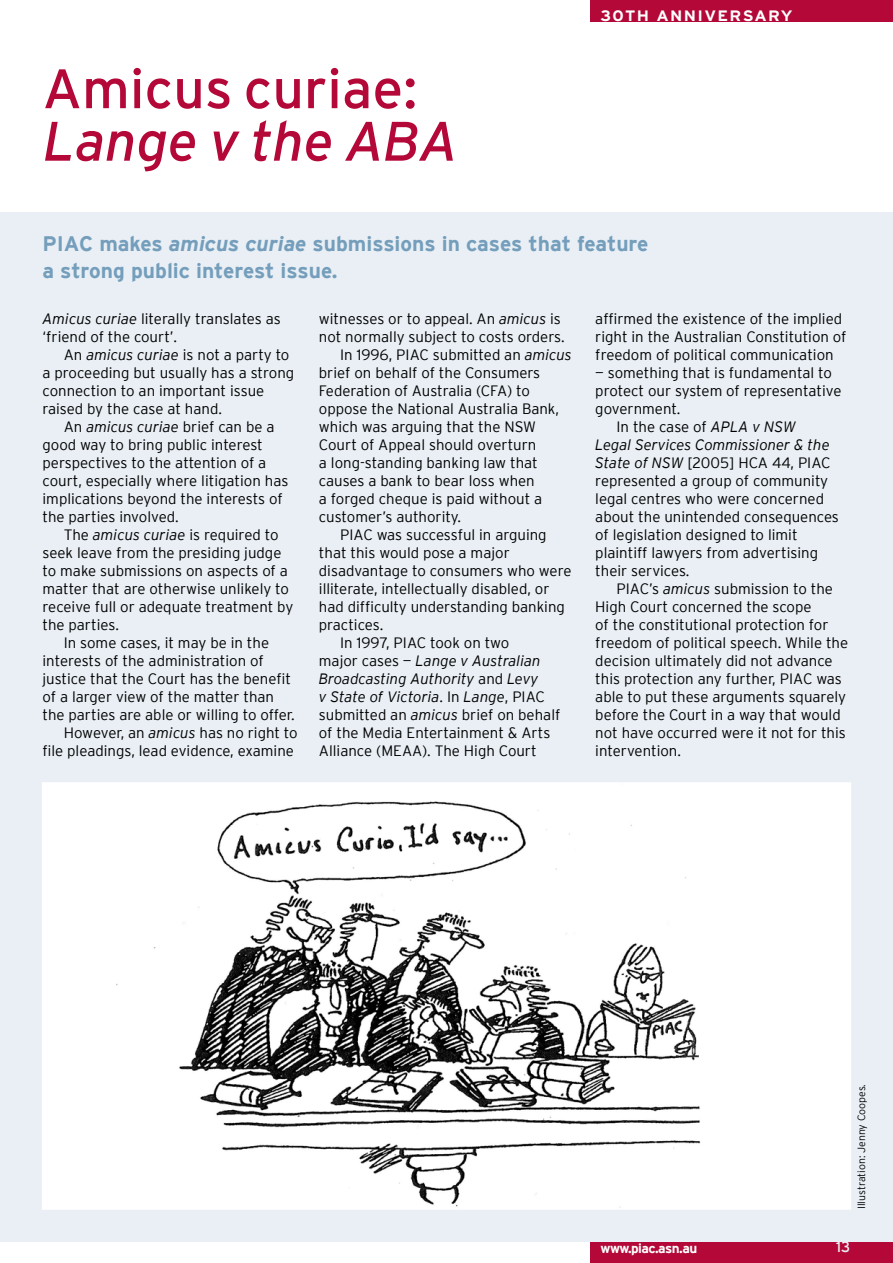
<style>
.page{position:relative;width:893px;height:1263px;background:#fff}
.page>*{position:absolute;margin:0;border:0;box-sizing:border-box;transform-origin:0 0}
.t1{font:55.5px "Interstate";color:#b30838}
.t2{font:italic 55.5px "Interstate";color:#b30838}
.t3{font:700 21px/27px "Interstate";color:#749ebb}
.t4{font:300 15px/18px "Interstate";color:#000}
.t5{font:italic 300 15px "Interstate";color:#000}
.t6{font:700 15px "Interstate";letter-spacing:.08em;color:#fff;scale:1.1 1}
.t7{font:15px "Interstate";color:#e9eff5}
.t8{font:700 13.5px "Interstate";letter-spacing:-.04em;color:#fff}
.t9{font:300 10.5px "Interstate";color:#000}
.s1{font-style:italic}
.s2{font-style:normal}
</style>
<div class="page">
<div style="left:590px;top:0;width:303px;height:21px;background:#b30838"></div>
<div style="left:590px;top:1242px;width:303px;height:21px;background:#b30838"></div>
<div style="left:0;top:213px;width:893px;height:1029px;background:#e9eff5"></div>
<div style="left:43px;top:783px;width:807px;height:426px;background:#fff"></div>
<img style="left:116px;top:801px;width:584px;height:406px">
<div style="left:42px;top:782px;width:809px;height:428px;border:2px solid #fff"></div>
<h1 class="t1" style="left:43px;top:58px;width:376px">Amicus curiae:</h1>
<h1 class="t2" style="left:43px;top:110px;width:417px">Lange v the ABA</h1>
<p class="t6" style="left:601px;top:8px;width:176px">30TH ANNIVERSARY</p>
<h2 class="t3" style="left:43px;top:230px;width:607px">PIAC makes <span class="s1">amicus curiae</span> submissions in cases that feature a strong public interest issue.</h2>
<p class="t4" style="left:43px;top:310px;width:240px"><span class="s1">Amicus curiae</span> literally translates as ‘friend of the court’.</p>
<p class="t4" style="left:43px;top:346px;width:253px;text-indent:21px">An <span class="s1">amicus curiae</span> is not a party to a proceeding but usually has a strong connection to an important issue raised by the case at hand.</p>
<p class="t4" style="left:43px;top:418px;width:247px;text-indent:21px">An <span class="s1">amicus curiae</span> brief can be a good way to bring public interest perspectives to the attention of a court, especially where litigation has implications beyond the interests of the parties involved.</p>
<p class="t4" style="left:64px;top:526px;width:216px">The <span class="s1">amicus curiae</span> is required to</p>
<p class="t4" style="left:43px;top:544px;width:240px">seek leave from the presiding judge</p>
<p class="t4" style="left:43px;top:562px;width:247px">to make submissions on aspects of a</p>
<p class="t4" style="left:43px;top:580px;width:248px">matter that are otherwise unlikely to</p>
<p class="t4" style="left:43px;top:598px;width:252px">receive full or adequate treatment by</p>
<p class="t4" style="left:43px;top:616px;width:78px">the parties.</p>
<p class="t4" style="left:64px;top:634px;width:207px">In some cases, it may be in the</p>
<p class="t4" style="left:43px;top:652px;width:223px">interests of the administration of</p>
<p class="t4" style="left:43px;top:670px;width:250px">justice that the Court has the benefit</p>
<p class="t4" style="left:43px;top:688px;width:233px">of a larger view of the matter than</p>
<p class="t4" style="left:43px;top:706px;width:254px">the parties are able or willing to offer.</p>
<p class="t4" style="left:64px;top:724px;width:235px">However, an <span class="s1">amicus</span> has no right to</p>
<p class="t4" style="left:43px;top:742px;width:253px">file pleadings, lead evidence, examine</p>
<p class="t4" style="left:319px;top:310px;width:244px">witnesses or to appeal. An <span class="s1">amicus</span> is</p>
<p class="t4" style="left:319px;top:328px;width:247px">not normally subject to costs orders.</p>
<p class="t4" style="left:340px;top:346px;width:233px">In 1996, PIAC submitted an <span class="s1">amicus</span></p>
<p class="t4" style="left:319px;top:364px;width:223px">brief on behalf of the Consumers</p>
<p class="t4" style="left:319px;top:382px;width:213px">Federation of Australia (CFA) to</p>
<p class="t4" style="left:319px;top:400px;width:242px">oppose the National Australia Bank,</p>
<p class="t4" style="left:319px;top:418px;width:219px">which was arguing that the NSW</p>
<p class="t4" style="left:319px;top:436px;width:219px">Court of Appeal should overturn</p>
<p class="t4" style="left:319px;top:454px;width:220px">a long-standing banking law that</p>
<p class="t4" style="left:319px;top:472px;width:217px">causes a bank to bear loss when</p>
<p class="t4" style="left:319px;top:490px;width:225px">a forged cheque is paid without a</p>
<p class="t4" style="left:319px;top:508px;width:144px">customer’s authority.</p>
<p class="t4" style="left:340px;top:526px;width:208px">PIAC was successful in arguing</p>
<p class="t4" style="left:319px;top:544px;width:192px">that this would pose a major</p>
<p class="t4" style="left:319px;top:562px;width:254px">disadvantage to consumers who were</p>
<p class="t4" style="left:319px;top:580px;width:232px">illiterate, intellectually disabled, or</p>
<p class="t4" style="left:319px;top:598px;width:247px">had difficulty understanding banking</p>
<p class="t4" style="left:319px;top:616px;width:66px">practices.</p>
<p class="t4" style="left:340px;top:634px;width:171px">In 1997, PIAC took on two</p>
<p class="t5" style="left:319px;top:652px;width:223px"><span class="s2">major cases —</span> Lange v Australian</p>
<p class="t5" style="left:319px;top:670px;width:221px">Broadcasting Authority <span class="s2">and</span> Levy</p>
<p class="t5" style="left:319px;top:688px;width:228px">v State of Victoria<span class="s2">. In</span> Lange<span class="s2">, PIAC</span></p>
<p class="t4" style="left:319px;top:706px;width:243px">submitted an <span class="s1">amicus</span> brief on behalf</p>
<p class="t4" style="left:319px;top:724px;width:233px">of the Media Entertainment &amp; Arts</p>
<p class="t4" style="left:319px;top:742px;width:219px">Alliance (MEAA). The High Court</p>
<p class="t4" style="left:595px;top:310px;width:253px">affirmed the existence of the implied right in the Australian Constitution of freedom of political communication</p>
<p class="t4" style="left:595px;top:364px;width:238px">— something that is fundamental to</p>
<p class="t4" style="left:595px;top:382px;width:248px">protect our system of representative</p>
<p class="t4" style="left:595px;top:400px;width:87px">government.</p>
<p class="t4" style="left:617px;top:418px;width:181px">In the case of <span class="s1">APLA v NSW</span></p>
<p class="t5" style="left:595px;top:436px;width:236px">Legal Services Commissioner &amp; the</p>
<p class="t4" style="left:595px;top:454px;width:237px"><span class="s1">State of NSW</span> [2005] HCA 44, PIAC</p>
<p class="t4" style="left:595px;top:472px;width:234px">represented a group of community</p>
<p class="t4" style="left:595px;top:490px;width:230px">legal centres who were concerned</p>
<p class="t4" style="left:595px;top:508px;width:245px">about the unintended consequences</p>
<p class="t4" style="left:595px;top:526px;width:204px">of legislation designed to limit</p>
<p class="t4" style="left:595px;top:544px;width:224px">plaintiff lawyers from advertising</p>
<p class="t4" style="left:595px;top:562px;width:96px">their services.</p>
<p class="t4" style="left:617px;top:580px;width:218px">PIAC’s <span class="s1">amicus</span> submission to the</p>
<p class="t4" style="left:595px;top:598px;width:218px">High Court concerned the scope</p>
<p class="t4" style="left:595px;top:616px;width:235px">of the constitutional protection for</p>
<p class="t4" style="left:595px;top:634px;width:254px">freedom of political speech. While the</p>
<p class="t4" style="left:595px;top:652px;width:239px">decision ultimately did not advance</p>
<p class="t4" style="left:595px;top:670px;width:248px">this protection any further, PIAC was</p>
<p class="t4" style="left:595px;top:688px;width:252px">able to put these arguments squarely</p>
<p class="t4" style="left:595px;top:706px;width:247px">before the Court in a way that would</p>
<p class="t4" style="left:595px;top:724px;width:252px">not have occurred were it not for this</p>
<p class="t4" style="left:595px;top:742px;width:87px">intervention.</p>
<p class="t9" style="left:856px;top:1209px;width:126px;rotate:-90deg">Illustration: Jenny Coopes.</p>
<p class="t8" style="left:601px;top:1241px;width:98px">www.piac.asn.au</p>
<p class="t7" style="left:836px;top:1238px;width:16px">13</p>
</div>
